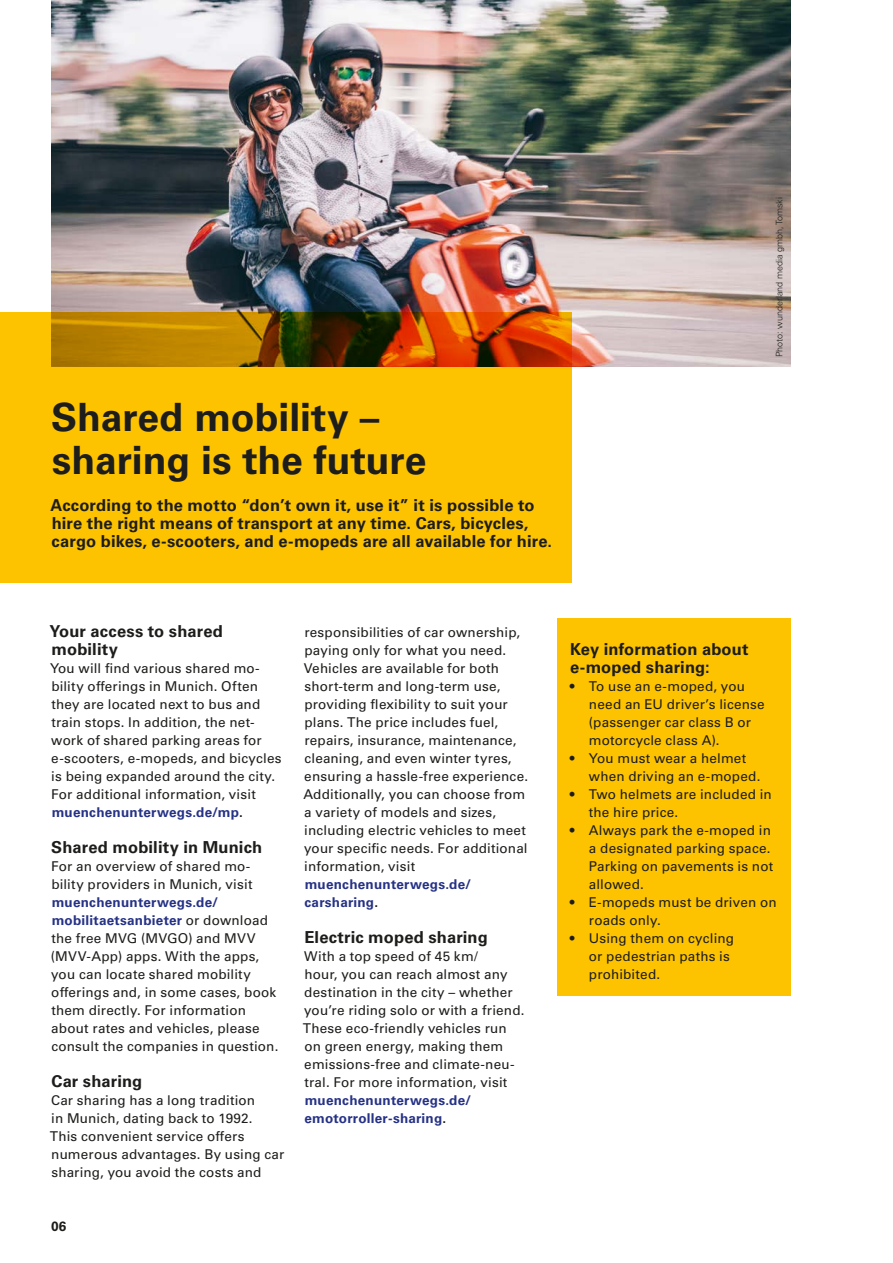
<style>
.page{position:relative;width:893px;height:1263px;background:#fff}
.page>*{position:absolute;margin:0;border:0;box-sizing:border-box;transform-origin:0 0}
.Rework_Überschriften_H1_H1_Headline_Schw{font:700 39px/42.9px "Univers LT Pro 65";color:#1d1d1b}
.Rework_Fließtext_p_Teaser_Schwarz_11pt{font:700 16.5px/18px "Univers LT Pro 65";letter-spacing:.01em;color:#1d1d1b}
.Rework_Überschriften_H2_H2_Headline_Teas{font:700 16.5px/18px "Univers LT Pro 65";letter-spacing:.01em;color:#1d1d1b}
.Rework_Fließtext_P_Fließtext{font:13.5px/18px "Univers LT Pro 55 Roman";letter-spacing:.01em;color:#1d1d1b}
.Rework_Fließtext_auto_List_t_Fließtext_B{font:13.5px/18px "Univers LT Pro 55 Roman";letter-spacing:.01em;color:#1d1d1b}
.t1{font:700 13.5px "Univers LT Pro 65";color:#1d1d1b}
.Copy{font:300 9px "Univers LT Pro 45";color:#1d1d1b}
.s1{font-family:"Univers LT Pro 65";font-weight:700;color:#263286}
.s2{font-family:"Univers LT Pro 65";font-weight:700}
</style>
<div class="page">
<img style="left:51px;top:0;width:740px;height:367px">
<svg style="left:0;top:313px;width:572px;height:270px;background:#ecaf00"></svg>
<div style="left:557px;top:619px;width:234px;height:377px;background:#fdc300"></div>
<h1 class="Rework_Überschriften_H1_H1_Headline_Schw" style="left:51px;top:394px;width:377px">Shared mobility – sharing is the future</h1>
<p class="Rework_Fließtext_p_Teaser_Schwarz_11pt" style="left:51px;top:495px;width:503px">According to the motto “don’t own it, use it” it is possible to hire the right means of transport at any time. Cars, bicycles, cargo bikes, e-scooters, and e-mopeds are all available for hire.</p>
<p class="Copy" style="left:773px;top:357px;width:161px;rotate:-90deg">Photo: wunderland media gmbh, Tomski</p>
<h2 class="Rework_Überschriften_H2_H2_Headline_Teas" style="left:49px;top:621px;width:175px">Your access to shared mobility</h2>
<p class="Rework_Fließtext_P_Fließtext" style="left:50px;top:658px;width:233px">You will find various shared mo&shy;bility offerings in Munich. Often they are located next to bus and train stops. In addition, the net&shy;work of shared parking areas for e-scooters, e-mopeds, and bicycles is being expanded around the city.<br>For additional information, visit <span class="s1">muenchenunterwegs.de/mp</span><span class="s2">.</span></p>
<h2 class="Rework_Überschriften_H2_H2_Headline_Teas" style="left:51px;top:837px;width:213px">Shared mobility in Munich</h2>
<p class="Rework_Fließtext_P_Fließtext" style="left:51px;top:856px;width:229px">For an overview of shared mo&shy;bility providers in Munich, visit <span class="s1">muenchenunterwegs.de/ mobilitaetsanbieter</span> or download the free MVG (MVGO) and MVV (MVV-App) apps. With the apps, you can locate shared mobility offerings and, in some cases, book them directly. For information about rates and vehicles, please consult the companies in question.</p>
<h2 class="Rework_Überschriften_H2_H2_Headline_Teas" style="left:52px;top:1071px;width:92px">Car sharing</h2>
<p class="Rework_Fließtext_P_Fließtext" style="left:50px;top:1090px;width:236px">Car sharing has a long tradition<br>in Munich, dating back to 1992.<br>This convenient service offers numerous advantages. By using car sharing, you avoid the costs and</p>
<p class="t1" style="left:51px;top:1216px;width:17px">06</p>
<p class="Rework_Fließtext_P_Fließtext" style="left:303px;top:622px;width:226px">responsibilities of car ownership, paying only for what you need.<br>Vehicles are available for both short-term and long-term use, providing flexibility to suit your plans. The price includes fuel, repairs, insurance, maintenance, cleaning, and even winter tyres, ensuring a hassle-free experience.<br>Additionally, you can choose from a variety of models and sizes, including electric vehicles to meet your specific needs. For additional information, visit <span class="s1">muenchenunterwegs.de/ carsharing</span><span class="s2">.</span></p>
<h2 class="Rework_Überschriften_H2_H2_Headline_Teas" style="left:304px;top:927px;width:185px">Electric moped sharing</h2>
<p class="Rework_Fließtext_P_Fließtext" style="left:303px;top:946px;width:223px">With a top speed of 45 km/<br>hour, you can reach almost any destination in the city – whether you’re riding solo or with a friend.<br>These eco-friendly vehicles run on green energy, making them emissions-free and climate-neu&shy;tral. For more information, visit <span class="s1">muenchenunterwegs.de/ emotorroller-sharing</span><span class="s2">.</span></p>
<h2 class="Rework_Überschriften_H2_H2_Headline_Teas" style="left:570px;top:639px;width:180px">Key information about e-moped sharing:</h2>
<p class="Rework_Fließtext_auto_List_t_Fließtext_B" style="left:589px;top:676px;width:177px;text-indent:-19px">• To use an e-moped, you need an EU driver’s license (passenger car class B or motorcycle class A).</p>
<p class="Rework_Fließtext_auto_List_t_Fließtext_B" style="left:589px;top:748px;width:173px;text-indent:-19px">• You must wear a helmet when driving an e-moped.</p>
<p class="Rework_Fließtext_auto_List_t_Fließtext_B" style="left:589px;top:784px;width:184px;text-indent:-19px">• Two helmets are included in the hire price.</p>
<p class="Rework_Fließtext_auto_List_t_Fließtext_B" style="left:589px;top:820px;width:186px;text-indent:-19px">• Always park the e-moped in a designated parking space.<br>Parking on pavements is not allowed.</p>
<p class="Rework_Fließtext_auto_List_t_Fließtext_B" style="left:589px;top:892px;width:189px;text-indent:-19px">• E-mopeds must be driven on roads only.</p>
<p class="Rework_Fließtext_auto_List_t_Fließtext_B" style="left:589px;top:928px;width:147px;text-indent:-19px">• Using them on cycling or pedestrian paths is prohibited.</p>
</div>
